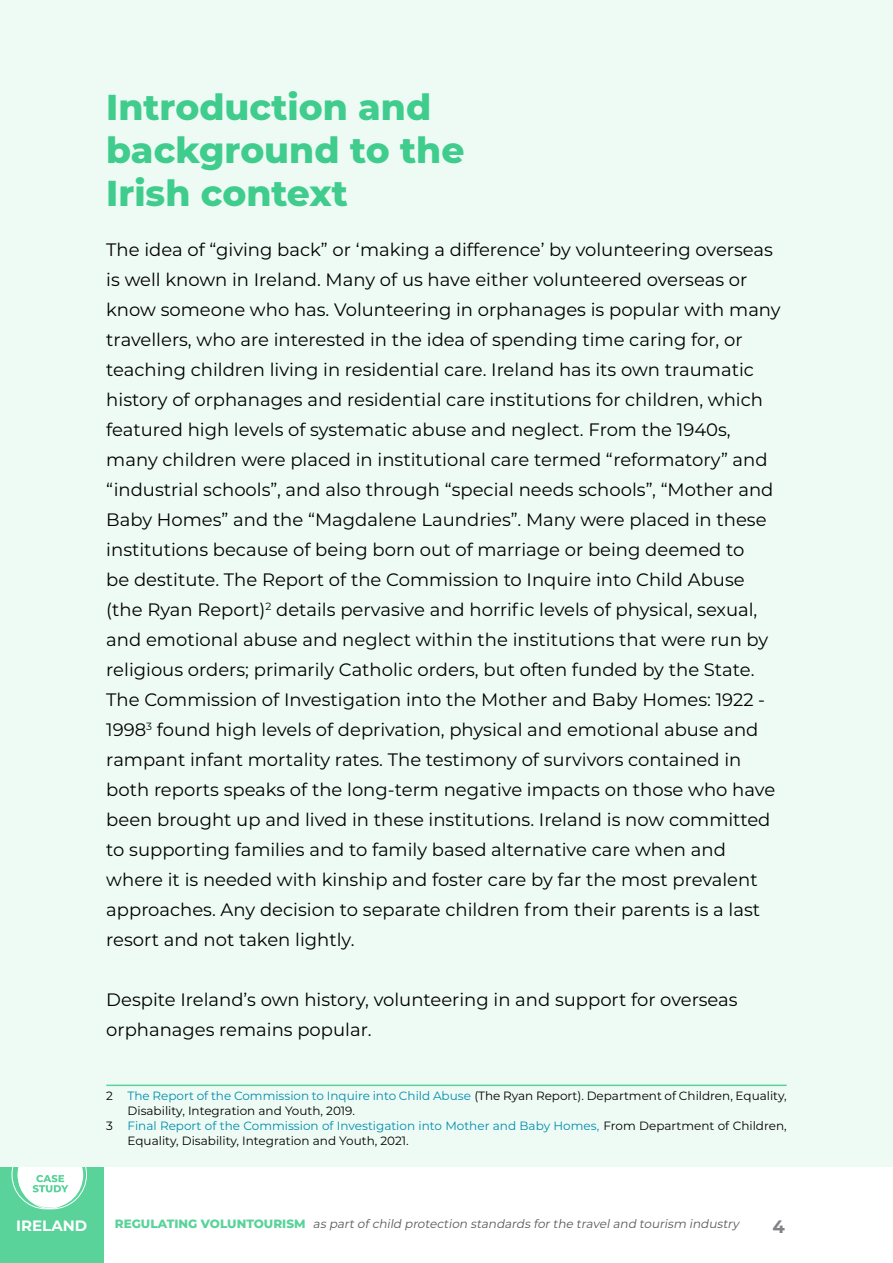
<style>
.page{position:relative;width:893px;height:1263px;background:#fff}
.page>*{position:absolute;margin:0;border:0;box-sizing:border-box;transform-origin:0 0}
.t1{font:800 36px/43.2px "Montserrat";color:#40cc8c}
.t2{font:18px/30px "Montserrat";color:#000}
.t3{font:700 18px "Montserrat";color:#808285}
.t4{font:700 15px "Montserrat";color:#fff}
.t5{font:12px "Montserrat";color:#000}
.t6{font:12px "Montserrat";color:#018cab}
.t7{font:italic 12px "Montserrat";color:#58595b}
.s1{color:#018cab}
.s2{color:#000}
.s3{font-weight:800;font-style:normal;color:#59d39a}
</style>
<div class="page">
<div style="left:0;top:1167px;width:104px;height:96px;background:#59d39a"></div>
<svg style="left:11px;top:1167px;width:76px;height:42px"></svg>
<div style="left:0;top:0;width:893px;height:1167px;background:#eefbf5"></div>
<hr style="left:106px;top:1084px;width:681px;height:2px;background:#59d39a">
<h1 class="t1" style="left:106px;top:84px;width:360px">Introduction and background to the<br>Irish context</h1>
<p class="t2" style="left:106px;top:234px;width:676px">The idea of “giving back” or ‘making a difference’ by volunteering overseas is well known in Ireland. Many of us have either volunteered overseas or know someone who has. Volunteering in orphanages is popular with many travellers, who are interested in the idea of spending time caring for, or teaching children living in residential care. Ireland has its own traumatic history of orphanages and residential care institutions for children, which featured high levels of systematic abuse and neglect. From the 1940s, many children were placed in institutional care termed “reformatory” and “industrial schools”, and also through “special needs schools”, “Mother and Baby Homes” and the “Magdalene Laundries”. Many were placed in these institutions because of being born out of marriage or being deemed to<br>be destitute. The Report of the Commission to Inquire into Child Abuse (the Ryan Report)<sup>2</sup> details pervasive and horrific levels of physical, sexual, and emotional abuse and neglect within the institutions that were run by religious orders; primarily Catholic orders, but often funded by the State.<br>The Commission of Investigation into the Mother and Baby Homes: 1922 - 1998<sup>3</sup> found high levels of deprivation, physical and emotional abuse and rampant infant mortality rates. The testimony of survivors contained in both reports speaks of the long-term negative impacts on those who have been brought up and lived in these institutions. Ireland is now committed to supporting families and to family based alternative care when and where it is needed with kinship and foster care by far the most prevalent approaches. Any decision to separate children from their parents is a last resort and not taken lightly.</p>
<p class="t2" style="left:106px;top:984px;width:633px">Despite Ireland’s own history, volunteering in and support for overseas orphanages remains popular.</p>
<p class="t5" style="left:106px;top:1088px;width:682px">2 <span class="s1">The Report of the Commission to Inquire into Child Abuse</span> (The Ryan Report). Department of Children, Equality,</p>
<p class="t5" style="left:128px;top:1103px;width:229px">Disability, Integration and Youth, 2019.</p>
<p class="t6" style="left:106px;top:1118px;width:682px"><span class="s2">3</span> Final Report of the Commission of Investigation into Mother and Baby Homes, <span class="s2">From Department of Children,</span></p>
<p class="t5" style="left:128px;top:1133px;width:283px">Equality, Disability, Integration and Youth, 2021.</p>
<p class="t4" style="left:16px;top:1214px;width:73px">IRELAND</p>
<p class="t7" style="left:115px;top:1216px;width:626px"><span class="s3">R E G U LAT I N G VO LU N TO U R I S M</span> as partofchild protection standards forthe traveland tourism industry</p>
<p class="t3" style="left:773px;top:1213px;width:14px">4</p>
</div>
